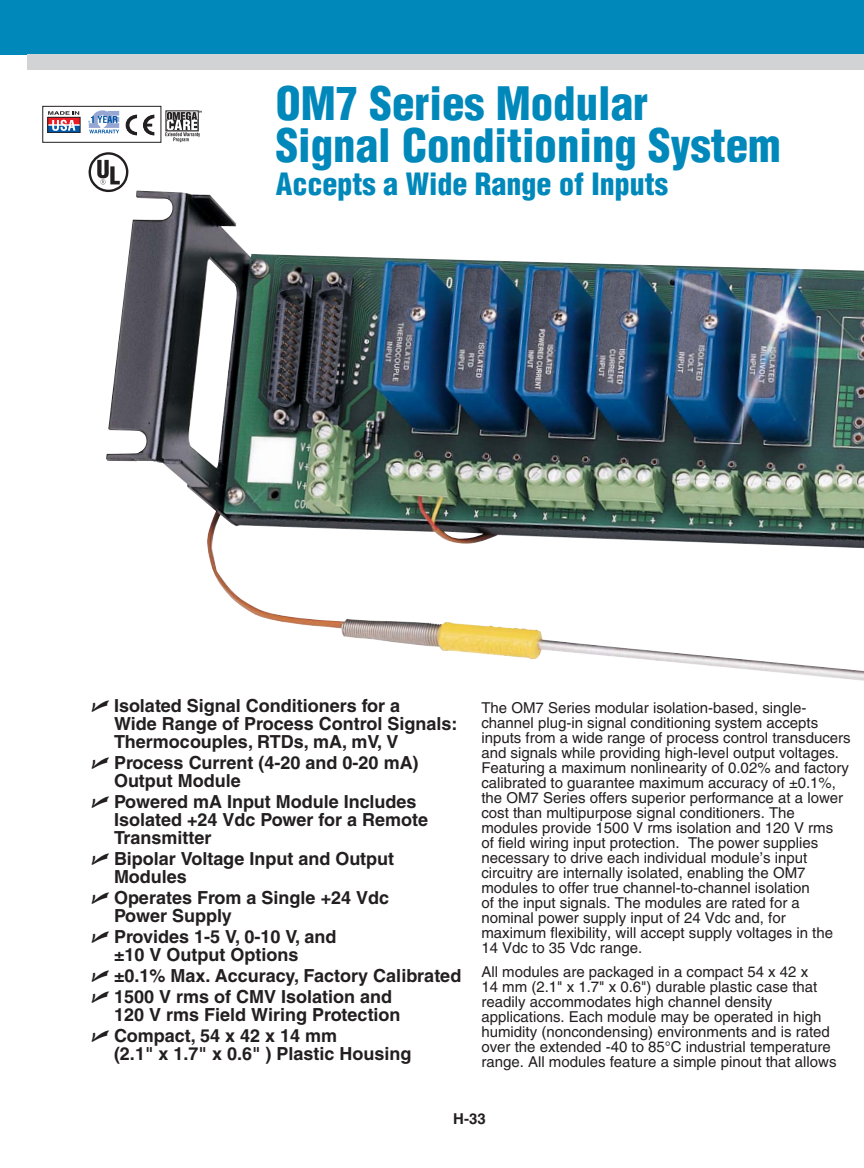
<style>
.page{position:relative;width:864px;height:1168px;background:#fff}
.page>*{position:absolute;margin:0;border:0;box-sizing:border-box;transform-origin:0 0}
.t1{font:900 condensed 45px/42px "Helvetica";color:#08b}
.t2{font:900 condensed 30px "Helvetica";color:#08b}
.t3{font:700 18px/18px "Helvetica";color:#231f20}
.t4{font:15px/15px "Helvetica";color:#231f20}
.t5{font:700 15px "Helvetica";color:#231f20}
.s1{font-family:"Universal Newswith Comm Pi";font-weight:400}
</style>
<div class="page">
<div style="left:0;top:0;width:864px;height:54px;background:#08b"></div>
<div style="left:27px;top:54px;width:837px;height:15px;background:#d1d3d4"></div>
<img style="left:106px;top:191px;width:758px;height:490px">
<div style="left:42px;top:106px;width:119px;height:37px;border:1px solid #231f20"></div>
<svg style="left:165px;top:111px;width:37px;height:31px"></svg>
<svg style="left:88px;top:111px;width:66px;height:24px"></svg>
<svg style="left:48px;top:111px;width:31px;height:20px"></svg>
<div style="left:48px;top:117px;width:32px;height:16px;border:1px solid #231f20"></div>
<svg style="left:88px;top:152px;width:42px;height:42px"></svg>
<h1 class="t1" style="left:276px;top:86px;width:506px">OM7 Series Modular<br>Signal Conditioning System</h1>
<h2 class="t2" style="left:276px;top:172px;width:394px">Accepts a Wide Range of Inputs</h2>
<p class="t3" style="left:114px;top:698px;width:345px;text-indent:-22px"><span class="s1">-</span> Isolated Signal Conditioners for a<br>Wide Range of Process Control Signals:<br>Thermocouples, RTDs, mA, mV, V</p>
<p class="t3" style="left:114px;top:755px;width:306px;text-indent:-22px"><span class="s1">-</span> Process Current (4-20 and 0-20 mA)<br>Output Module</p>
<p class="t3" style="left:114px;top:794px;width:316px;text-indent:-22px"><span class="s1">-</span> Powered mA Input Module Includes<br>Isolated +24 Vdc Power for a Remote<br>Transmitter</p>
<p class="t3" style="left:114px;top:851px;width:282px;text-indent:-22px"><span class="s1">-</span> Bipolar Voltage Input and Output<br>Modules</p>
<p class="t3" style="left:114px;top:890px;width:277px;text-indent:-22px"><span class="s1">-</span> Operates From a Single +24 Vdc<br>Power Supply</p>
<p class="t3" style="left:114px;top:929px;width:224px;text-indent:-22px"><span class="s1">-</span> Provides 1-5 V, 0-10 V, and ±10 V Output Options</p>
<p class="t3" style="left:92px;top:968px;width:371px"><span class="s1">-</span> ±0.1% Max. Accuracy, Factory Calibrated</p>
<p class="t3" style="left:114px;top:989px;width:288px;text-indent:-22px"><span class="s1">-</span> 1500 V rms of CMV Isolation and<br>120 V rms Field Wiring Protection</p>
<p class="t3" style="left:114px;top:1028px;width:299px;text-indent:-22px"><span class="s1">-</span> Compact, 54 x 42 x 14 mm<br>(2.1" x 1.7" x 0.6" ) Plastic Housing</p>
<p class="t4" style="left:481px;top:701px;width:371px">The OM7 Series modular isolation-based, single&shy;channel plug-in signal conditioning system accepts inputs from a wide range of process control transducers and signals while providing high-level output voltages.<br>Featuring a maximum nonlinearity of 0.02% and factory calibrated to guarantee maximum accuracy of ±0.1%, the OM7 Series offers superior performance at a lower cost than multipurpose signal conditioners. The modules provide 1500 V rms isolation and 120 V rms<br>of field wiring input protection. The power supplies necessary to drive each individual module’s input circuitry are internally isolated, enabling the OM7 modules to offer true channel-to-channel isolation<br>of the input signals. The modules are rated for a nominal power supply input of 24 Vdc and, for maximum flexibility, will accept supply voltages in the 14 Vdc to 35 Vdc range.</p>
<p class="t4" style="left:481px;top:965px;width:357px">All modules are packaged in a compact 54 x 42 x<br>14 mm (2.1" x 1.7" x 0.6") durable plastic case that readily accommodates high channel density applications. Each module may be operated in high humidity (noncondensing) environments and is rated over the extended -40 to 85°C industrial temperature range. All modules feature a simple pinout that allows</p>
<p class="t5" style="left:453px;top:1113px;width:34px">H-33</p>
</div>
